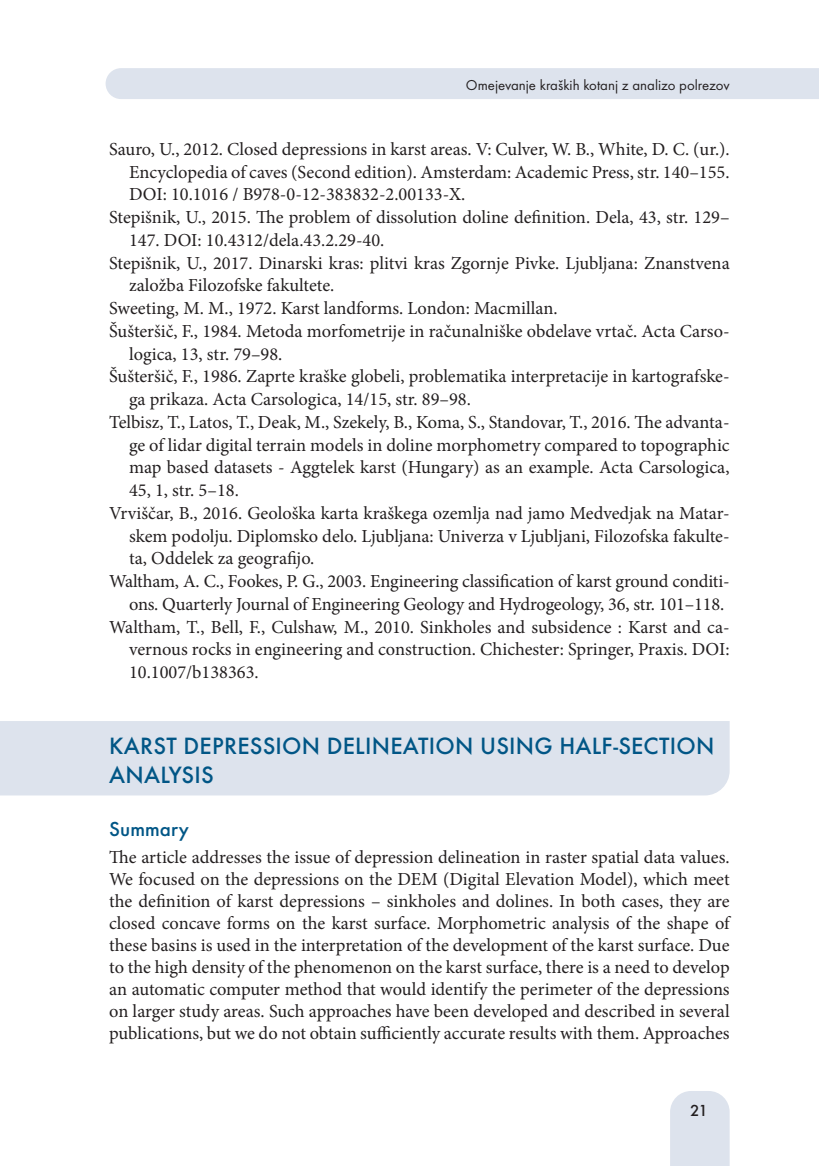
<style>
.page{position:relative;width:819px;height:1166px;background:#fff}
.page>*{position:absolute;margin:0;border:0;box-sizing:border-box;transform-origin:0 0}
.Dela_2_NASLOV{font:500 24.5px/28.9px "Futura TEE";letter-spacing:.01em;color:#015686}
.Dela_IZVLECEK_KLJUCN{font:500 21px "Futura TEE";letter-spacing:.005em;color:#015686}
.Body_Text{font:18.38px/22.8px "Minion Pro";color:#231f20;text-align:justify}
.t1{font:500 16.62px "Futura TEE";color:#231f20}
.t2{font:14.88px "Futura TEE";color:#231f20}
</style>
<div class="page">
<div style="left:106px;top:68px;width:712px;height:31px;background:#dde3ed"></div>
<div style="left:670px;top:1091px;width:59px;height:75px;background:#dde3ed"></div>
<div style="left:0;top:721px;width:729px;height:74px;background:#dde3ed"></div>
<p class="t2" style="left:466px;top:76px;width:265px">Omejevanje kraških kotanj z analizo polrezov</p>
<p class="Body_Text" style="left:129px;top:138px;width:602px;text-indent:-20px">Sauro, U., 2012. Closed depressions in karst areas. V: Culver, W. B., White, D. C. (ur.).<br>Encyclopedia of caves (Second edition). Amsterdam: Academic Press, str. 140–155.<br>DOI: 10.1016 / B978-0-12-383832-2.00133-X.</p>
<p class="Body_Text" style="left:129px;top:206px;width:602px;text-indent:-20px">Stepišnik, U., 2015. The problem of dissolution doline definition. Dela, 43, str. 129–<br>147. DOI: 10.4312/dela.43.2.29-40.</p>
<p class="Body_Text" style="left:129px;top:251px;width:602px;text-indent:-20px">Stepišnik, U., 2017. Dinarski kras: plitvi kras Zgornje Pivke. Ljubljana: Znanstvena založba Filozofske fakultete.</p>
<p class="Body_Text" style="left:109px;top:297px;width:450px">Sweeting, M. M., 1972. Karst landforms. London: Macmillan.</p>
<p class="Body_Text" style="left:129px;top:320px;width:602px;text-indent:-20px">Šušteršič, F., 1984. Metoda morfometrije in računalniške obdelave vrtač. Acta Carso&shy;logica, 13, str. 79–98.</p>
<p class="Body_Text" style="left:129px;top:365px;width:602px;text-indent:-20px">Šušteršič, F., 1986. Zaprte kraške globeli, problematika interpretacije in kartografske&shy;ga prikaza. Acta Carsologica, 14/15, str. 89–98.</p>
<p class="Body_Text" style="left:129px;top:411px;width:602px;text-indent:-20px">Telbisz, T., Latos, T., Deak, M., Szekely, B., Koma, S., Standovar, T., 2016. The advanta&shy;ge of lidar digital terrain models in doline morphometry compared to topographic map based datasets - Aggtelek karst (Hungary) as an example. Acta Carsologica, 45, 1, str. 5–18.</p>
<p class="Body_Text" style="left:129px;top:502px;width:602px;text-indent:-20px">Vrviščar, B., 2016. Geološka karta kraškega ozemlja nad jamo Medvedjak na Matar&shy;skem podolju. Diplomsko delo. Ljubljana: Univerza v Ljubljani, Filozofska fakulte&shy;ta, Oddelek za geografijo.</p>
<p class="Body_Text" style="left:109px;top:570px;width:622px;text-align:right">Waltham, A. C., Fookes, P. G., 2003. Engineering classification of karst ground conditi&shy;ons. Quarterly Journal of Engineering Geology and Hydrogeology, 36, str. 101–118.</p>
<p class="Body_Text" style="left:129px;top:615px;width:602px;text-indent:-20px">Waltham, T., Bell, F., Culshaw, M., 2010. Sinkholes and subsidence : Karst and ca&shy;vernous rocks in engineering and construction. Chichester: Springer, Praxis. DOI:<br>10.1007/b138363.</p>
<p class="Dela_2_NASLOV" style="left:109px;top:731px;width:606px">KARST DEPRESSION DELINEATION USING HALF-SECTION<br>ANALYSIS</p>
<p class="Dela_IZVLECEK_KLJUCN" style="left:109px;top:816px;width:81px">Summary</p>
<p class="Body_Text" style="left:109px;top:846px;width:622px;line-height:22.1px">The article addresses the issue of depression delineation in raster spatial data values.<br>We focused on the depressions on the DEM (Digital Elevation Model), which meet the definition of karst depressions – sinkholes and dolines. In both cases, they are closed concave forms on the karst surface. Morphometric analysis of the shape of these basins is used in the interpretation of the development of the karst surface. Due to the high density of the phenomenon on the karst surface, there is a need to develop an automatic computer method that would identify the perimeter of the depressions on larger study areas. Such approaches have been developed and described in several publications, but we do not obtain sufficiently accurate results with them. Approaches</p>
<p class="t1" style="left:690px;top:1100px;width:19px">21</p>
</div>
